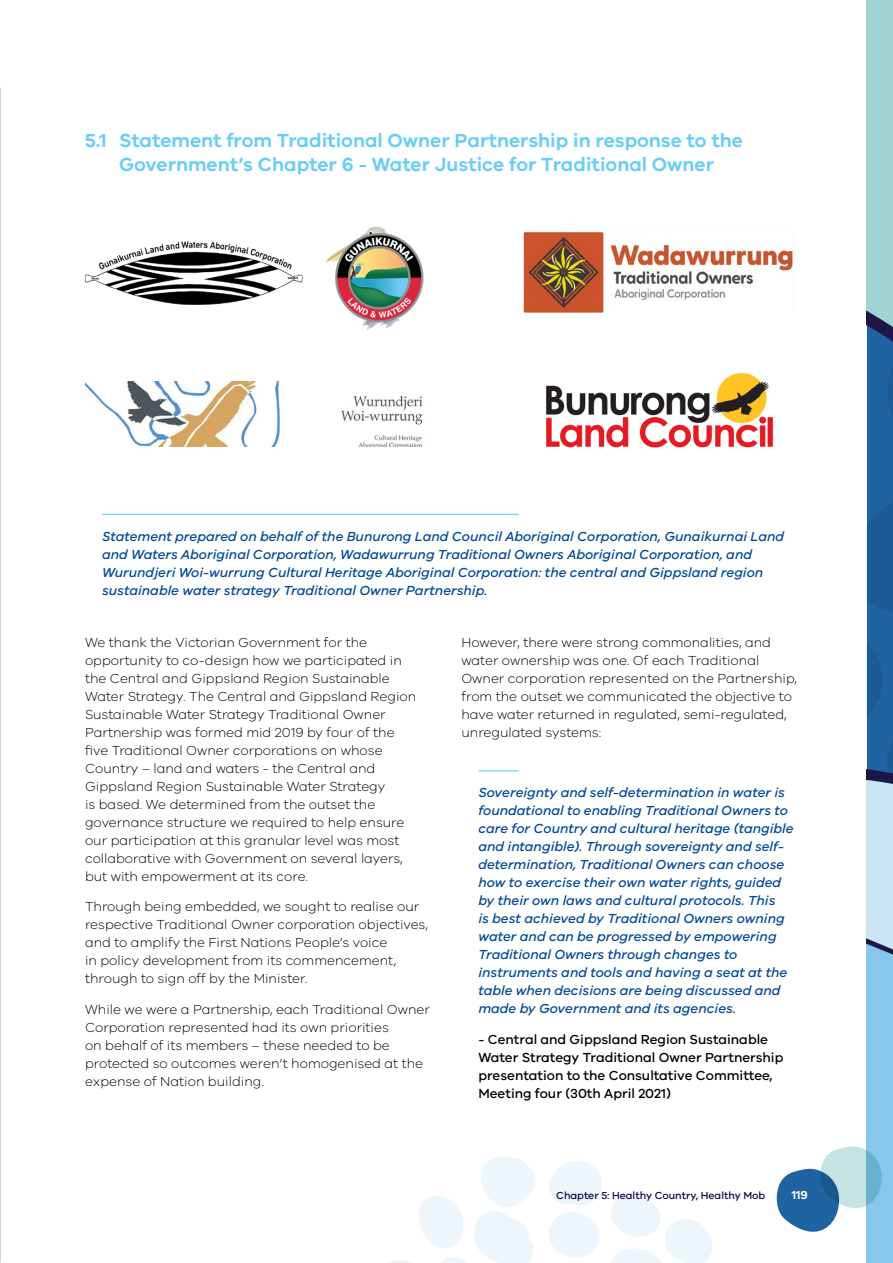
<style>
.page{position:relative;width:893px;height:1263px;background:#fff}
.page>*{position:absolute;margin:0;border:0;box-sizing:border-box;transform-origin:0 0}
.t1{font:600 19.5px/23.4px "VIC";color:#68cef3;text-align:center}
.t2{font:300 13.5px/18px "VIC";color:#000}
.t3{font:italic 500 13.5px/18px "VIC";color:#004a98}
.t4{font:500 13.5px/18px "VIC";color:#000}
.t5{font:600 12px "VIC";color:#fff}
.t6{font:500 10.5px "VIC";color:#100249}
</style>
<div class="page">
<svg style="left:0;top:87px;width:1px;height:1176px"></svg>
<svg style="left:388px;top:1157px;width:147px;height:106px"></svg>
<svg style="left:549px;top:1161px;width:163px;height:102px"></svg>
<svg style="left:776px;top:0;width:117px;height:1263px"></svg>
<hr style="left:102px;top:514px;width:417px;height:1px;background:#89d6f5">
<img style="left:546px;top:372px;width:227px;height:76px">
<img style="left:85px;top:226px;width:339px;height:104px">
<img style="left:523px;top:232px;width:273px;height:80px">
<img style="left:85px;top:382px;width:338px;height:64px">
<hr style="left:478px;top:770px;width:41px;height:2px;background:#89d6f5">
<h1 class="t1" style="left:85px;top:129px;width:659px">5.1 Statement from Traditional Owner Partnership in response to the<br>Government’s Chapter 6 - Water Justice for Traditional Owner</h1>
<p class="t3" style="left:102px;top:527px;width:684px">Statement prepared on behalf of the Bunurong Land Council Aboriginal Corporation, Gunaikurnai Land and Waters Aboriginal Corporation, Wadawurrung Traditional Owners Aboriginal Corporation, and Wurundjeri Woi-wurrung Cultural Heritage Aboriginal Corporation: the central and Gippsland region sustainable water strategy Traditional Owner Partnership.</p>
<p class="t2" style="left:85px;top:633px;width:333px">We thank the Victorian Government for the opportunity to co-design how we participated in the Central and Gippsland Region Sustainable Water Strategy. The Central and Gippsland Region Sustainable Water Strategy Traditional Owner Partnership was formed mid 2019 by four of the five Traditional Owner corporations on whose Country – land and waters - the Central and Gippsland Region Sustainable Water Strategy<br>is based. We determined from the outset the governance structure we required to help ensure our participation at this granular level was most collaborative with Government on several layers, but with empowerment at its core.</p>
<p class="t2" style="left:85px;top:897px;width:344px">Through being embedded, we sought to realise our respective Traditional Owner corporation objectives, and to amplify the First Nations People’s voice<br>in policy development from its commencement, through to sign off by the Minister.</p>
<p class="t2" style="left:85px;top:1000px;width:346px">While we were a Partnership, each Traditional Owner Corporation represented had its own priorities<br>on behalf of its members – these needed to be protected so outcomes weren’t homogenised at the expense of Nation building.</p>
<p class="t2" style="left:461px;top:633px;width:337px">However, there were strong commonalities, and water ownership was one. Of each Traditional Owner corporation represented on the Partnership, from the outset we communicated the objective to have water returned in regulated, semi-regulated, unregulated systems:</p>
<p class="t3" style="left:478px;top:783px;width:317px">Sovereignty and self-determination in water is foundational to enabling Traditional Owners to care for Country and cultural heritage (tangible and intangible). Through sovereignty and self&shy;determination, Traditional Owners can choose how to exercise their own water rights, guided by their own laws and cultural protocols. This<br>is best achieved by Traditional Owners owning water and can be progressed by empowering Traditional Owners through changes to instruments and tools and having a seat at the table when decisions are being discussed and made by Government and its agencies.</p>
<p class="t4" style="left:478px;top:1030px;width:306px">- Central and Gippsland Region Sustainable Water Strategy Traditional Owner Partnership presentation to the Consultative Committee, Meeting four (30th April 2021)</p>
<p class="t6" style="left:556px;top:1189px;width:211px">Chapter 5: Healthy Country, Healthy Mob</p>
<p class="t5" style="left:792px;top:1188px;width:18px">119</p>
</div>
